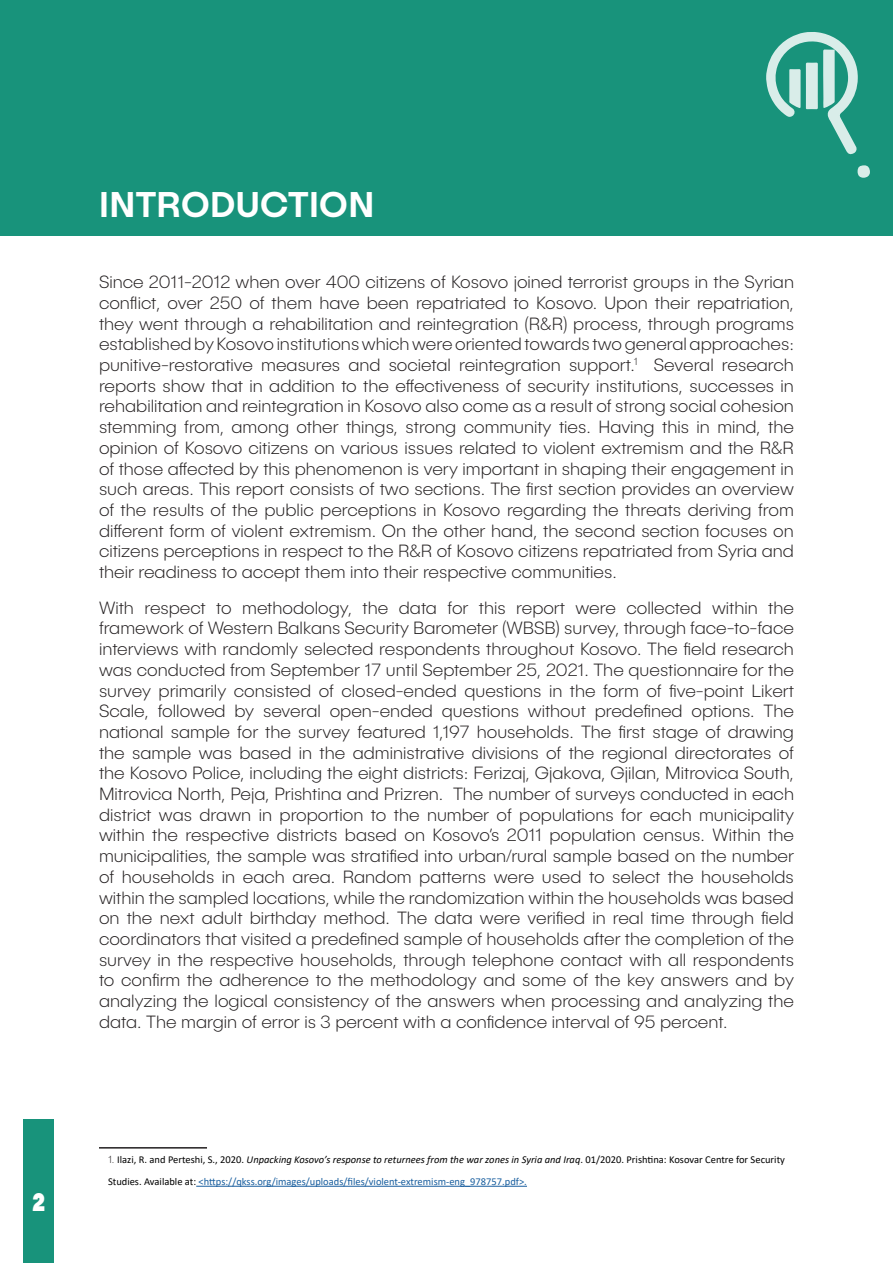
<style>
.page{position:relative;width:893px;height:1263px;background:#fff}
.page>*{position:absolute;margin:0;border:0;box-sizing:border-box;transform-origin:0 0}
.t1{font:500 36px "Publica Sans";letter-spacing:.01em;color:#fff}
.t2{font:900 25.2px "Publica Sans";color:#fff;scale:.83 1}
.t3{font:200 18px/20.7px "Publica Sans";color:#231f20;text-align:justify}
.Paragraph_Style_1{font:10.5px/21.6px "Calibri";color:#000}
.s1{font-family:"Publica Sans";font-weight:200;color:#231f20}
.s2{font-style:italic}
.s3{color:#175d9e}
</style>
<div class="page">
<div style="left:0;top:0;width:893px;height:235px;background:#18937b"></div>
<div style="left:24px;top:1119px;width:30px;height:144px;background:#18937b"></div>
<hr style="left:99px;top:1147px;width:108px;height:1px;background:#231f20">
<hr style="left:196px;top:1186px;width:331px;height:1px;background:#175d9e">
<svg style="left:766px;top:32px;width:92px;height:123px"></svg>
<div style="left:858px;top:165px;width:12px;height:13px;background:#d9ede9;border-radius:6px"></div>
<p class="t2" style="left:32px;top:1185px;width:17px">2</p>
<p class="t1" style="left:99px;top:181px;width:277px">INTRODUCTION</p>
<p class="t3" style="left:99px;top:271px;width:696px">Since 2011-2012 when over 400 citizens of Kosovo joined terrorist groups in the Syrian conflict, over 250 of them have been repatriated to Kosovo. Upon their repatriation, they went through a rehabilitation and reintegration (R&amp;R) process, through programs established by Kosovo institutions which were oriented towards two general approaches: punitive-restorative measures and societal reintegration support.<sup>1</sup> Several research reports show that in addition to the effectiveness of security institutions, successes in rehabilitation and reintegration in Kosovo also come as a result of strong social cohesion stemming from, among other things, strong community ties. Having this in mind, the opinion of Kosovo citizens on various issues related to violent extremism and the R&amp;R of those affected by this phenomenon is very important in shaping their engagement in such areas. This report consists of two sections. The first section provides an overview of the results of the public perceptions in Kosovo regarding the threats deriving from different form of violent extremism. On the other hand, the second section focuses on citizens perceptions in respect to the R&amp;R of Kosovo citizens repatriated from Syria and their readiness to accept them into their respective communities.</p>
<p class="t3" style="left:99px;top:597px;width:696px">With respect to methodology, the data for this report were collected within the framework of Western Balkans Security Barometer (WBSB) survey, through face-to-face interviews with randomly selected respondents throughout Kosovo. The field research was conducted from September 17 until September 25, 2021. The questionnaire for the survey primarily consisted of closed-ended questions in the form of five-point Likert Scale, followed by several open-ended questions without predefined options. The national sample for the survey featured 1,197 households. The first stage of drawing the sample was based in the administrative divisions of the regional directorates of the Kosovo Police, including the eight districts: Ferizaj, Gjakova, Gjilan, Mitrovica South, Mitrovica North, Peja, Prishtina and Prizren. The number of surveys conducted in each district was drawn in proportion to the number of populations for each municipality within the respective districts based on Kosovo’s 2011 population census. Within the municipalities, the sample was stratified into urban/rural sample based on the number of households in each area. Random patterns were used to select the households within the sampled locations, while the randomization within the households was based on the next adult birthday method. The data were verified in real time through field coordinators that visited a predefined sample of households after the completion of the survey in the respective households, through telephone contact with all respondents to confirm the adherence to the methodology and some of the key answers and by analyzing the logical consistency of the answers when processing and analyzing the data. The margin of error is 3 percent with a confidence interval of 95 percent.</p>
<p class="Paragraph_Style_1" style="left:108px;top:1149px;width:678px"><span class="s1">1.</span> Ilazi, R. and Perteshi, S., 2020. <span class="s2">Unpacking Kosovo’s response to returnees from the war zones in Syria and Iraq</span>. 01/2020. Prishtina: Kosovar Centre for Security<br>Studies. Available at: <span class="s3">&lt;https://qkss.org/images/uploads/files/violent-extremism-eng_978757.pdf&gt;.</span></p>
</div>
